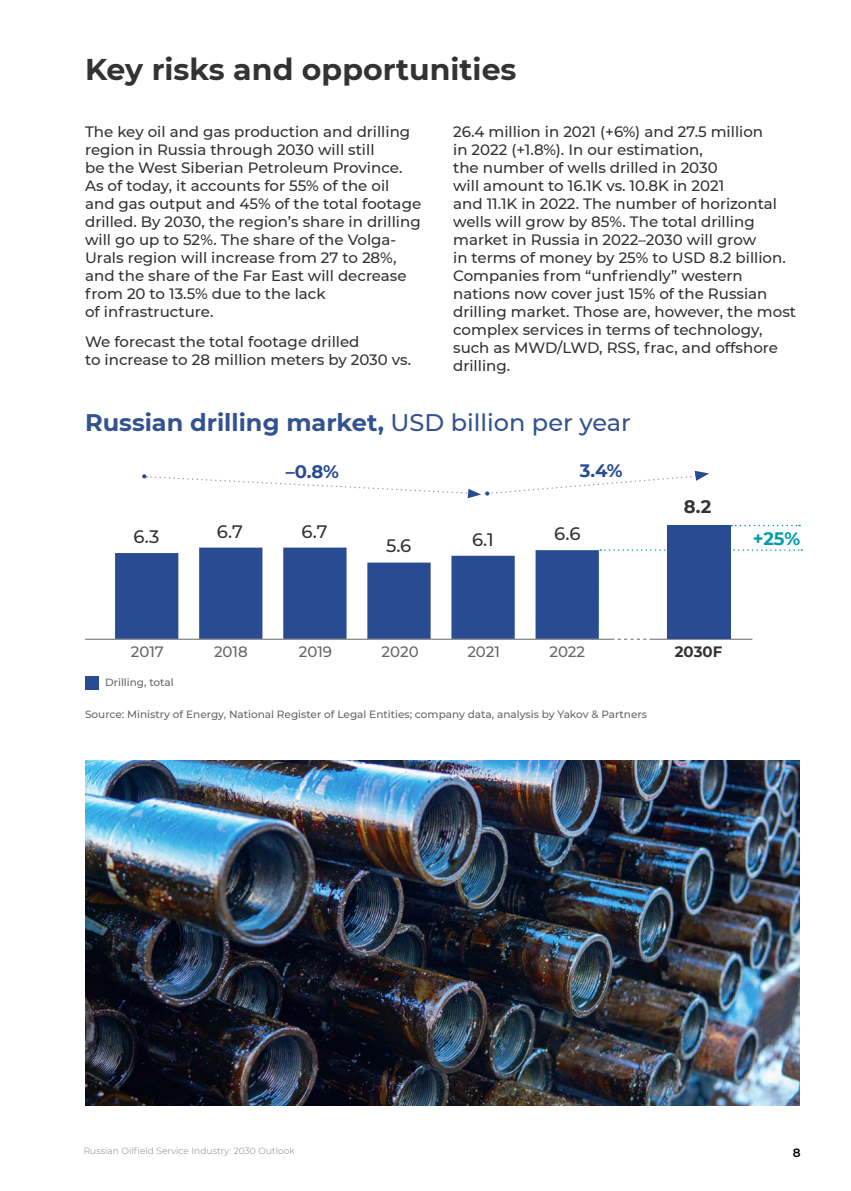
<style>
.page{position:relative;width:851px;height:1191px;background:#fff}
.page>*{position:absolute;margin:0;border:0;box-sizing:border-box;transform-origin:0 0}
.t1{font:700 30px "Montserrat";color:#333}
.t2{font:700 24px "Montserrat";color:#335291}
.t3{font:500 18px "Montserrat";color:#333}
.t4{font:700 18px "Montserrat";color:#294b92}
.t5{font:700 18px "Montserrat";color:#009baa}
.t6{font:700 18px "Montserrat";color:#333}
.t7{font:500 15px/18px "Montserrat";color:#333}
.t8{font:500 15px "Montserrat";letter-spacing:-.005em;color:#666}
.t9{font:700 15px "Montserrat";color:#333}
.t10{font:600 12px "Montserrat";color:#020203}
.t11{font:500 10.5px "Montserrat";color:#666}
.t12{font:300 9px "Montserrat";letter-spacing:.01em;color:#808080}
.s1{font-weight:500}
</style>
<div class="page">
<svg style="left:600px;top:549px;width:202px;height:2px"></svg>
<svg style="left:115px;top:547px;width:483px;height:92px;fill:#294b92"></svg>
<hr style="left:85px;top:639px;width:526px;height:1px;background:#666">
<hr style="left:652px;top:639px;width:100px;height:1px;background:#666">
<svg style="left:731px;top:525px;width:69px;height:1px"></svg>
<div style="left:666px;top:525px;width:64px;height:114px;background:#294b92"></div>
<svg style="left:611px;top:639px;width:41px;height:1px"></svg>
<div style="left:85px;top:676px;width:13px;height:13px;background:#294b92"></div>
<img style="left:85px;top:760px;width:714px;height:346px">
<svg style="left:142px;top:471px;width:567px;height:27px"></svg>
<h1 class="t1" style="left:85px;top:48px;width:433px">Key risks and opportunities</h1>
<p class="t7" style="left:85px;top:122px;width:337px">The key oil and gas production and drilling region in Russia through 2030 will still<br>be the West Siberian Petroleum Province.<br>As of today, it accounts for 55% of the oil and gas output and 45% of the total footage drilled. By 2030, the region’s share in drilling will go up to 52%. The share of the Volga-Urals region will increase from 27 to 28%, and the share of the Far East will decrease from 20 to 13.5% due to the lack<br>of infrastructure.</p>
<p class="t7" style="left:85px;top:332px;width:327px">We forecast the total footage drilled<br>to increase to 28 million meters by 2030 vs.</p>
<p class="t7" style="left:453px;top:122px;width:344px">26.4 million in 2021 (+6%) and 27.5 million<br>in 2022 (+1.8%). In our estimation,<br>the number of wells drilled in 2030<br>will amount to 16.1K vs. 10.8K in 2021<br>and 11.1K in 2022. The number of horizontal wells will grow by 85%. The total drilling market in Russia in 2022–2030 will grow<br>in terms of money by 25% to USD 8.2 billion.<br>Companies from “unfriendly” western nations now cover just 15% of the Russian drilling market. Those are, however, the most complex services in terms of technology, such as MWD/LWD, RSS, frac, and offshore drilling.</p>
<h2 class="t2" style="left:85px;top:405px;width:547px">Russian drilling market, <span class="s1">USD billion per year</span></h2>
<p class="t3" style="left:133px;top:524px;width:27px">6.3</p>
<p class="t4" style="left:286px;top:458px;width:55px">–0.8%</p>
<p class="t4" style="left:579px;top:457px;width:45px">3.4%</p>
<p class="t3" style="left:217px;top:519px;width:27px">6.7</p>
<p class="t3" style="left:301px;top:519px;width:27px">6.7</p>
<p class="t3" style="left:386px;top:533px;width:27px">5.6</p>
<p class="t3" style="left:472px;top:527px;width:23px">6.1</p>
<p class="t3" style="left:554px;top:521px;width:28px">6.6</p>
<p class="t6" style="left:683px;top:493px;width:29px">8.2</p>
<p class="t5" style="left:752px;top:525px;width:49px">+25%</p>
<p class="t8" style="left:131px;top:641px;width:35px">2017</p>
<p class="t8" style="left:214px;top:641px;width:35px">2018</p>
<p class="t8" style="left:299px;top:641px;width:35px">2019</p>
<p class="t8" style="left:381px;top:641px;width:39px">2020</p>
<p class="t8" style="left:467px;top:641px;width:34px">2021</p>
<p class="t8" style="left:549px;top:641px;width:37px">2022</p>
<p class="t9" style="left:674px;top:641px;width:49px">2030F</p>
<p class="t11" style="left:105px;top:675px;width:70px">Drilling, total</p>
<p class="t11" style="left:85px;top:707px;width:563px">Source: Ministry of Energy, National Register of Legal Entities; company data, analysis by Yakov &amp; Partners</p>
<p class="t12" style="left:84px;top:1144px;width:213px">Russian Oilfield Service Industry: 2030 Outlook</p>
<p class="t10" style="left:792px;top:1144px;width:9px">8</p>
</div>
